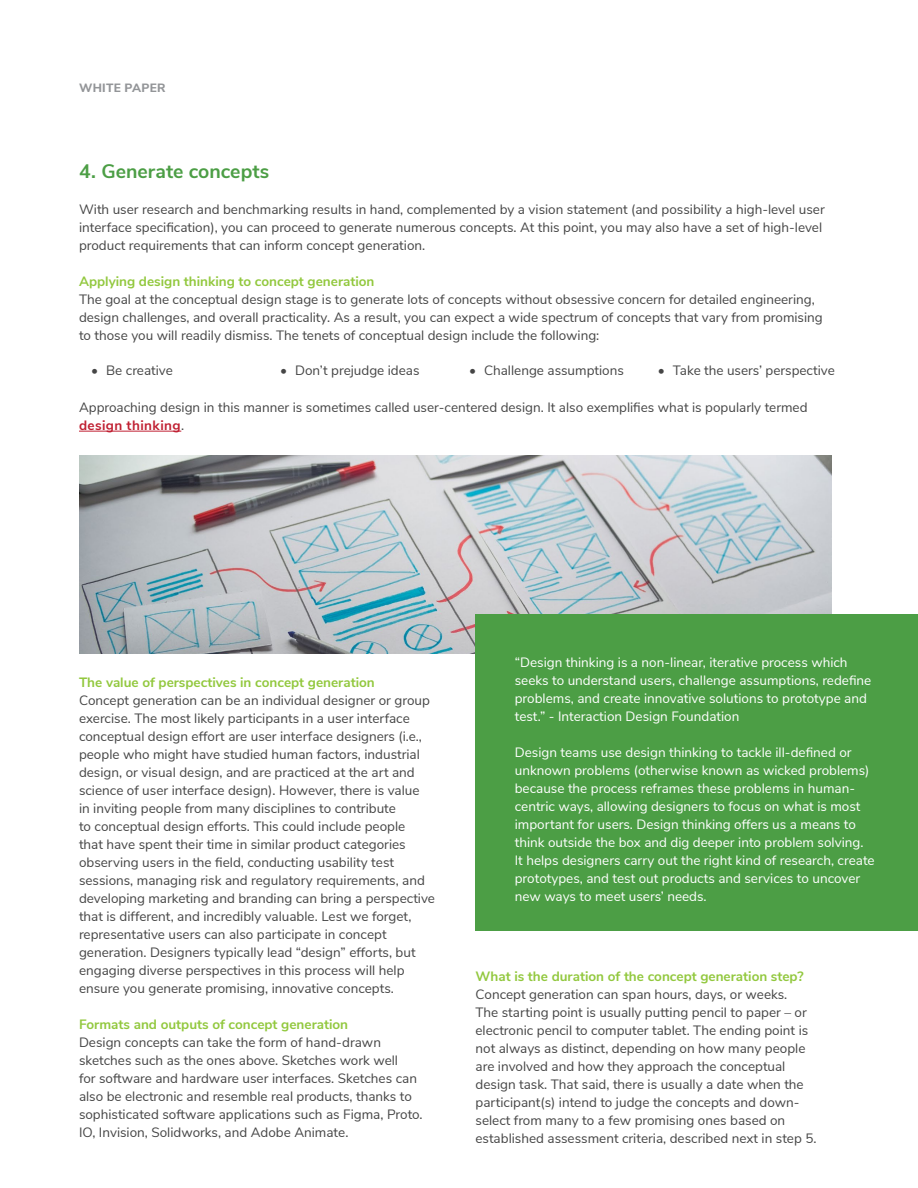
<style>
.page{position:relative;width:918px;height:1188px;background:#fff}
.page>*{position:absolute;margin:0;border:0;box-sizing:border-box;transform-origin:0 0}
.t1{font:700 19.5px "Nunito Sans";color:#4c9e45}
.t2{font:13.5px/18px "Nunito Sans";color:#454545}
.t3{font:13.5px/18px "Nunito Sans";color:#fff}
.t4{font:700 13.5px "Nunito Sans";color:#92c83e}
.t5{font:800 12px "Nunito Sans";letter-spacing:.025em;color:#939598}
.t6{font:12px "Nunito Sans";letter-spacing:.035em;color:#444}
.s1{font-weight:700;color:#c02032}
</style>
<div class="page">
<img style="left:79px;top:455px;width:753px;height:198px">
<div style="left:475px;top:614px;width:443px;height:317px;background:#4c9e45"></div>
<hr style="left:79px;top:431px;width:102px;height:1px;background:#c02032">
<p class="t5" style="left:79px;top:79px;width:88px">WHITE PAPER</p>
<h1 class="t1" style="left:79px;top:157px;width:192px">4. Generate concepts</h1>
<p class="t2" style="left:79px;top:200px;width:747px">With user research and benchmarking results in hand, complemented by a vision statement (and possibility a high-level user interface specification), you can proceed to generate numerous concepts. At this point, you may also have a set of high-level product requirements that can inform concept generation.</p>
<p class="t4" style="left:79px;top:272px;width:297px">Applying design thinking to concept generation</p>
<p class="t2" style="left:79px;top:290px;width:745px">The goal at the conceptual design stage is to generate lots of concepts without obsessive concern for detailed engineering, design challenges, and overall practicality. As a result, you can expect a wide spectrum of concepts that vary from promising to those you will readily dismiss. The tenets of conceptual design include the following:</p>
<p class="t2" style="left:91px;top:361px;width:83px">• Be creative</p>
<p class="t2" style="left:280px;top:361px;width:141px">• Don’t prejudge ideas</p>
<p class="t2" style="left:469px;top:361px;width:156px">• Challenge assumptions</p>
<p class="t2" style="left:658px;top:361px;width:178px">• Take the users’ perspective</p>
<p class="t2" style="left:79px;top:398px;width:730px">Approaching design in this manner is sometimes called user-centered design. It also exemplifies what is popularly termed <span class="s1">design thinking</span>.</p>
<p class="t4" style="left:79px;top:672px;width:297px">The value of perspectives in concept generation</p>
<p class="t2" style="left:79px;top:690px;width:358px">Concept generation can be an individual designer or group exercise. The most likely participants in a user interface conceptual design effort are user interface designers (i.e., people who might have studied human factors, industrial design, or visual design, and are practiced at the art and science of user interface design). However, there is value<br>in inviting people from many disciplines to contribute<br>to conceptual design efforts. This could include people<br>that have spent their time in similar product categories observing users in the field, conducting usability test sessions, managing risk and regulatory requirements, and developing marketing and branding can bring a perspective that is different, and incredibly valuable. Lest we forget, representative users can also participate in concept generation. Designers typically lead “design” efforts, but engaging diverse perspectives in this process will help ensure you generate promising, innovative concepts.</p>
<p class="t4" style="left:79px;top:1014px;width:271px">Formats and outputs of concept generation</p>
<p class="t2" style="left:79px;top:1032px;width:345px">Design concepts can take the form of hand-drawn sketches such as the ones above. Sketches work well<br>for software and hardware user interfaces. Sketches can also be electronic and resemble real products, thanks to sophisticated software applications such as Figma, Proto.<br>IO, Invision, Solidworks, and Adobe Animate.</p>
<p class="t3" style="left:515px;top:653px;width:358px">“Design thinking is a non-linear, iterative process which seeks to understand users, challenge assumptions, redefine problems, and create innovative solutions to prototype and test.” - Interaction Design Foundation</p>
<p class="t3" style="left:515px;top:743px;width:361px">Design teams use design thinking to tackle ill-defined or unknown problems (otherwise known as wicked problems) because the process reframes these problems in human&shy;centric ways, allowing designers to focus on what is most important for users. Design thinking offers us a means to think outside the box and dig deeper into problem solving.<br>It helps designers carry out the right kind of research, create prototypes, and test out products and services to uncover new ways to meet users’ needs.</p>
<p class="t4" style="left:476px;top:967px;width:330px">What is the duration of the concept generation step?</p>
<p class="t2" style="left:476px;top:985px;width:343px">Concept generation can span hours, days, or weeks.<br>The starting point is usually putting pencil to paper – or electronic pencil to computer tablet. The ending point is not always as distinct, depending on how many people are involved and how they approach the conceptual design task. That said, there is usually a date when the participant(s) intend to judge the concepts and down&shy;select from many to a few promising ones based on established assessment criteria, described next in step 5.</p>
<p class="t6" style="left:765px;top:1133px;width:74px">Page 8 of 14</p>
</div>
